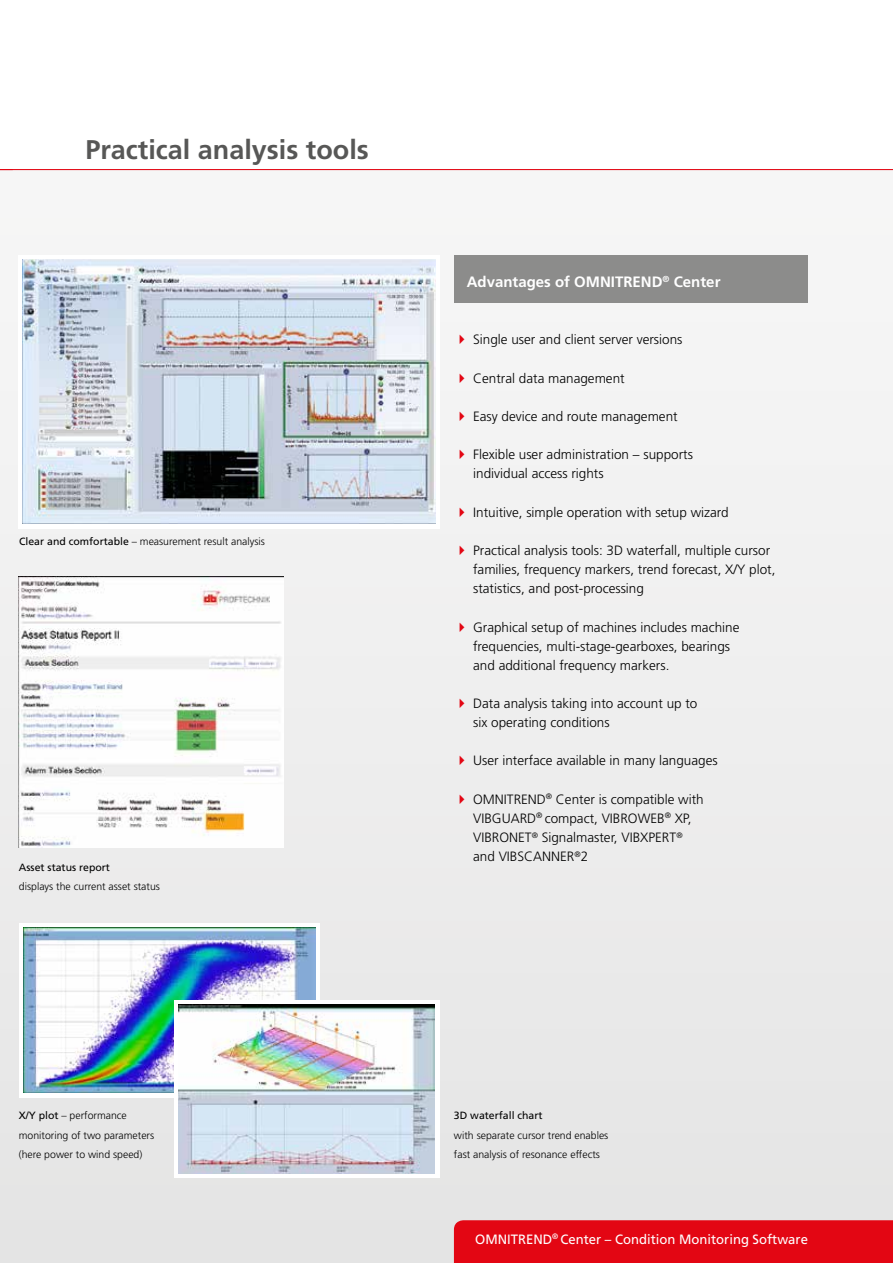
<style>
.page{position:relative;width:893px;height:1263px;background:#fff}
.page>*{position:absolute;margin:0;border:0;box-sizing:border-box;transform-origin:0 0}
.t1{font:700 27px "Frutiger";color:#575756}
.t2{font:700 15px "Frutiger";color:#fff}
.t3{font:300 13.5px/19.2px "Frutiger";color:#000}
.t4{font:13.5px "Frutiger";color:#fff}
.t5{font:300 10.5px/19.2px "Frutiger";color:#000}
.t6{font:10.5px "Frutiger";color:#000}
.s1{font-weight:400}
</style>
<div class="page">
<div style="left:0;top:170px;width:893px;height:1093px;background:#eee"></div>
<hr style="left:0;top:169px;width:893px;height:1px;background:#e30613">
<div style="left:454px;top:1220px;width:439px;height:43px;background:#e30613"></div>
<div style="left:454px;top:255px;width:353px;height:48px;background:#8c8c8b"></div>
<div style="left:19px;top:923px;width:300px;height:175px;background:#fff"></div>
<img style="left:23px;top:927px;width:292px;height:166px">
<div style="left:174px;top:1000px;width:265px;height:178px;background:#fff"></div>
<img style="left:19px;top:577px;width:264px;height:270px">
<div style="left:19px;top:255px;width:421px;height:274px;background:#fff"></div>
<img style="left:23px;top:259px;width:412px;height:265px">
<img style="left:178px;top:1005px;width:257px;height:169px">
<h1 class="t1" style="left:85px;top:134px;width:285px">Practical analysis tools</h1>
<p class="t5" style="left:19px;top:532px;width:247px"><span class="s1">Clear and comfortable</span> – measurement result analysis</p>
<p class="t6" style="left:19px;top:861px;width:93px">Asset status report</p>
<p class="t5" style="left:19px;top:877px;width:142px">displays the current asset status</p>
<p class="t2" style="left:467px;top:273px;width:255px">Advantages of OMNITREND<sup>®</sup> Center</p>
<p class="t3" style="left:473px;top:330px;width:211px">Single user and client server versions</p>
<p class="t3" style="left:473px;top:369px;width:153px">Central data management</p>
<p class="t3" style="left:473px;top:407px;width:206px">Easy device and route management</p>
<p class="t3" style="left:473px;top:445px;width:221px">Flexible user administration – supports individual access rights</p>
<p class="t3" style="left:473px;top:503px;width:257px">Intuitive, simple operation with setup wizard</p>
<p class="t3" style="left:473px;top:541px;width:304px">Practical analysis tools: 3D waterfall, multiple cursor families, frequency markers, trend forecast, X/Y plot, statistics, and post-processing</p>
<p class="t3" style="left:473px;top:617px;width:268px">Graphical setup of machines includes machine frequencies, multi-stage-gearboxes, bearings and additional frequency markers.</p>
<p class="t3" style="left:473px;top:694px;width:226px">Data analysis taking into account up to six operating conditions</p>
<p class="t3" style="left:473px;top:751px;width:246px">User interface available in many languages</p>
<p class="t3" style="left:473px;top:790px;width:232px">OMNITREND<sup>®</sup> Center is compatible with<br>VIBGUARD<sup>®</sup> compact, VIBROWEB<sup>®</sup> XP,<br>VIBRONET<sup>®</sup> Signalmaster, VIBXPERT<sup>® </sup>and VIBSCANNER<sup>®</sup>2</p>
<p class="t5" style="left:19px;top:1106px;width:137px"><span class="s1">X/Y plot</span> – performance monitoring of two parameters (here power to wind speed)</p>
<p class="t6" style="left:454px;top:1110px;width:90px">3D waterfall chart</p>
<p class="t5" style="left:454px;top:1125px;width:156px">with separate cursor trend enables fast analysis of resonance effects</p>
<p class="t4" style="left:475px;top:1231px;width:334px">OMNITREND<sup>®</sup> Center – Condition Monitoring Software</p>
</div>
